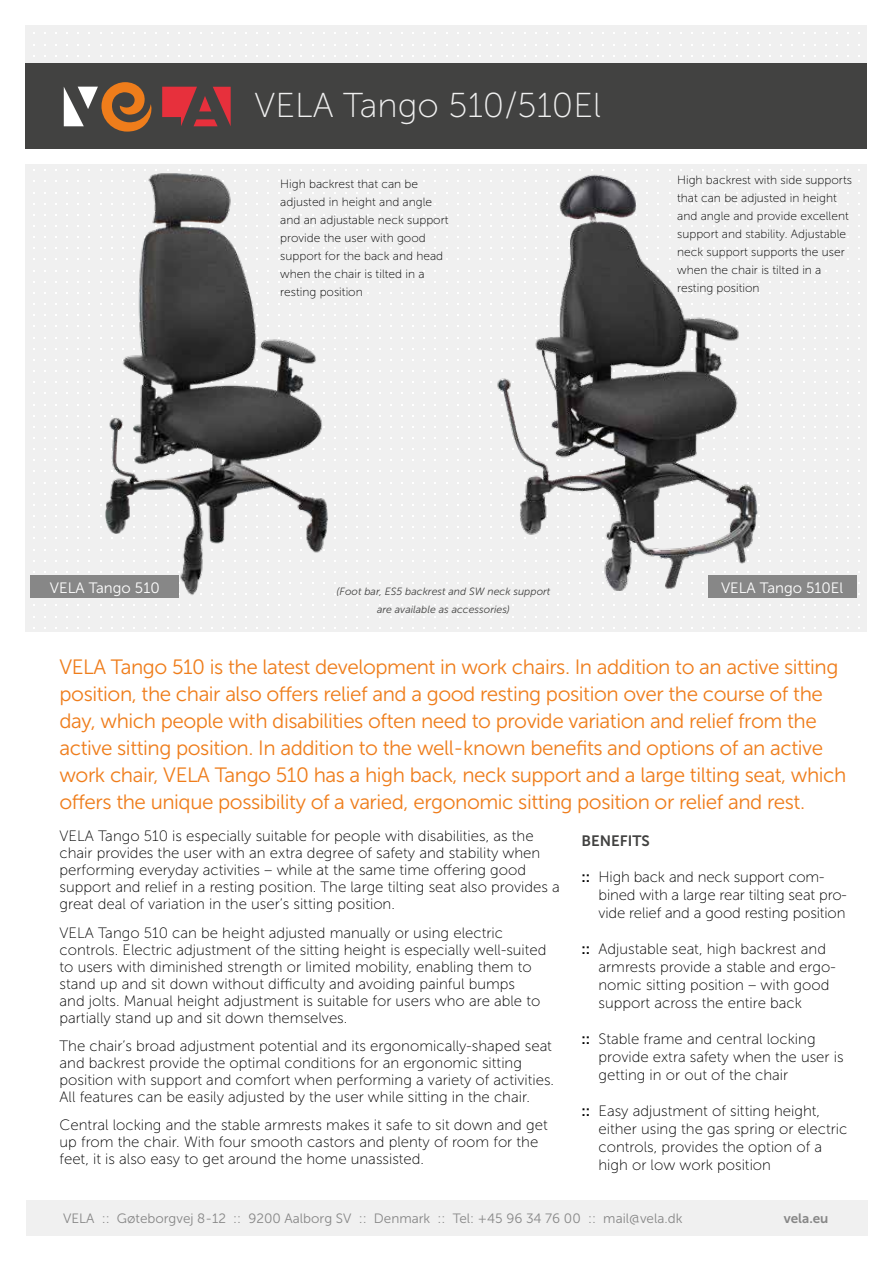
<style>
.page{position:relative;width:893px;height:1263px;background:#fff}
.page>*{position:absolute;margin:0;border:0;box-sizing:border-box;transform-origin:0 0}
.t1{font:34.5px "Museo Sans 100";color:#f0f0f0}
.t2{font:20.7px/27px "Museo Sans 300";letter-spacing:-.02em;color:#ef7d1b}
.t3{font:15px/17px "Museo Sans 100";color:#000}
.t4{font:15px "Museo Sans 300";color:#fff}
.t5{font:15px "Museo Sans 700";color:#424241}
.t6{font:13.5px "Museo Sans 300";color:#878787}
.t7{font:13.5px "Museo Sans 700";color:#878787}
.t8{font:12px/18px "Museo Sans 100";color:#000}
.t9{font:italic 10.5px/18px "Museo Sans 300";color:#424241;text-align:center}
.s1{font-family:"Museo Sans 700"}
</style>
<div class="page">
<div style="left:26px;top:164px;width:841px;height:467px;background:#f0f0f0"></div>
<div style="left:26px;top:26px;width:841px;height:38px;background:#f0f0f0"></div>
<div style="left:26px;top:64px;width:841px;height:85px;background:#424241"></div>
<svg style="left:84px;top:87px;width:14px;height:22px"></svg>
<svg style="left:199px;top:96px;width:12px;height:15px"></svg>
<svg style="left:213px;top:87px;width:18px;height:39px"></svg>
<svg style="left:197px;top:119px;width:21px;height:7px"></svg>
<svg style="left:64px;top:87px;width:20px;height:39px"></svg>
<svg style="left:162px;top:87px;width:35px;height:39px"></svg>
<svg style="left:101px;top:82px;width:51px;height:49px"></svg>
<div style="left:30px;top:575px;width:149px;height:23px;background:#878787"></div>
<div style="left:26px;top:1200px;width:841px;height:36px;background:#f0f0f0"></div>
<div style="left:708px;top:575px;width:148px;height:23px;background:#878787"></div>
<img style="left:468px;top:169px;width:325px;height:421px">
<img style="left:55px;top:131px;width:337px;height:464px">
<h1 class="t1" style="left:255px;top:87px;width:348px">VELA Tango 510/510El</h1>
<p class="t8" style="left:280px;top:175px;width:170px">High backrest that can be adjusted in height and angle and an adjustable neck support provide the user with good support for the back and head when the chair is tilted in a resting position</p>
<p class="t8" style="left:677px;top:171px;width:176px">High backrest with side supports that can be adjusted in height and angle and provide excellent support and stability. Adjustable neck support supports the user when the chair is tilted in a resting position</p>
<p class="t4" style="left:50px;top:579px;width:111px">VELA Tango 510</p>
<p class="t4" style="left:721px;top:579px;width:124px">VELA Tango 510El</p>
<p class="t9" style="left:337px;top:582px;width:215px">(Foot bar, ES5 backrest and SW neck support are available as accessories)</p>
<p class="t2" style="left:60px;top:654px;width:788px">VELA Tango 510 is the latest development in work chairs. In addition to an active sitting position, the chair also offers relief and a good resting position over the course of the day, which people with disabilities often need to provide variation and relief from the active sitting position. In addition to the well-known benefits and options of an active work chair, VELA Tango 510 has a high back, neck support and a large tilting seat, which offers the unique possibility of a varied, ergonomic sitting position or relief and rest.</p>
<p class="t5" style="left:581px;top:832px;width:70px">BENEFITS</p>
<p class="t3" style="left:598px;top:868px;width:250px;line-height:18px;text-indent:-17px"><span class="s1">::</span> High back and neck support com&shy;bined with a large rear tilting seat pro&shy;vide relief and a good resting position</p>
<p class="t3" style="left:598px;top:940px;width:239px;line-height:18px;text-indent:-17px"><span class="s1">::</span> Adjustable seat, high backrest and armrests provide a stable and ergo&shy;nomic sitting position – with good support across the entire back</p>
<p class="t3" style="left:598px;top:1030px;width:247px;line-height:18px;text-indent:-17px"><span class="s1">::</span> Stable frame and central locking provide extra safety when the user is getting in or out of the chair</p>
<p class="t3" style="left:598px;top:1102px;width:250px;line-height:18px;text-indent:-17px"><span class="s1">::</span> Easy adjustment of sitting height, either using the gas spring or electric controls, provides the option of a high or low work position</p>
<p class="t3" style="left:60px;top:828px;width:502px">VELA Tango 510 is especially suitable for people with disabilities, as the chair provides the user with an extra degree of safety and stability when performing everyday activities – while at the same time offering good support and relief in a resting position. The large tilting seat also provides a great deal of variation in the user’s sitting position.</p>
<p class="t3" style="left:60px;top:924px;width:489px">VELA Tango 510 can be height adjusted manually or using electric controls. Electric adjustment of the sitting height is especially well-suited to users with diminished strength or limited mobility, enabling them to stand up and sit down without difficulty and avoiding painful bumps<br>and jolts. Manual height adjustment is suitable for users who are able to partially stand up and sit down themselves.</p>
<p class="t3" style="left:60px;top:1037px;width:496px">The chair’s broad adjustment potential and its ergonomically-shaped seat and backrest provide the optimal conditions for an ergonomic sitting position with support and comfort when performing a variety of activities.<br>All features can be easily adjusted by the user while sitting in the chair.</p>
<p class="t3" style="left:60px;top:1117px;width:490px">Central locking and the stable armrests makes it safe to sit down and get up from the chair. With four smooth castors and plenty of room for the feet, it is also easy to get around the home unassisted.</p>
<p class="t6" style="left:63px;top:1211px;width:621px">VELA :: Gøteborgvej 8-12 :: 9200 Aalborg SV :: Denmark :: Tel: +45 96 34 76 00 :: mail@vela.dk</p>
<p class="t7" style="left:784px;top:1211px;width:46px">vela.eu</p>
</div>
